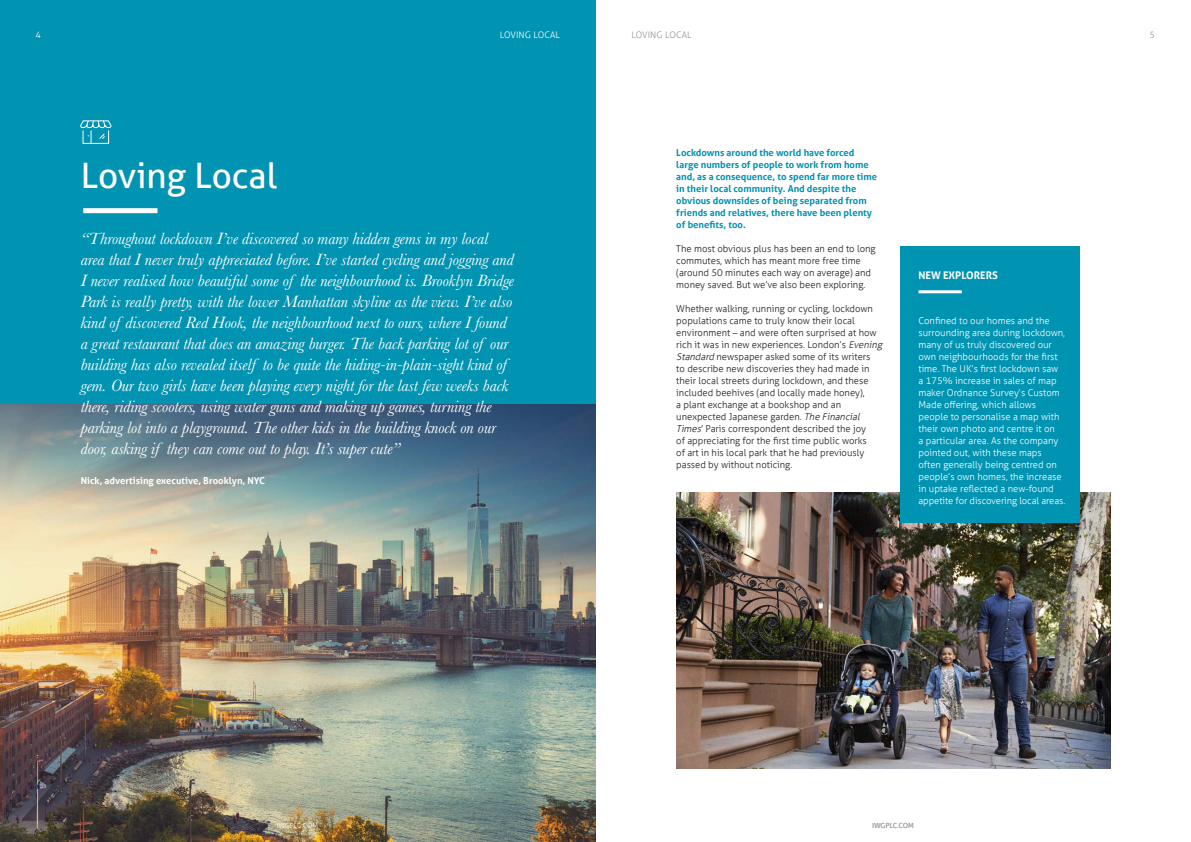
<style>
.page{position:relative;width:1191px;height:842px;background:#fff}
.page>*{position:absolute;margin:0;border:0;box-sizing:border-box;transform-origin:0 0}
.t1{font:35px "Aller";color:#fff}
.Pull_Quote_Bask_Ital{font:italic 17px/21.1px "Baskerville";letter-spacing:-.005em;color:#fff}
.t2{font:700 10.5px "Aller";color:#fff}
.Body_Copy_Aller_Ligh{font:300 9.5px/12px "Aller";color:#231f20}
.Body_Copy_Aller_Ligh-2{font:300 9.5px/12px "Aller";color:#fff}
.Body_Copy_Aller_Ligh-3{font:700 9.5px/12px "Aller";color:#0093b2}
.Pull_Quote_Bask_Ital-2{font:700 9.5px "Aller";color:#fff}
.t3{font:300 9px "Aller";letter-spacing:.01em;color:#939598}
.t4{font:300 9px "Aller";letter-spacing:.01em;color:#fff}
.t5{font:300 7px "Aller";letter-spacing:.01em;color:#fff}
.t6{font:300 7px "Aller";letter-spacing:.01em;color:#939598}
.s1{font-style:italic}
</style>
<div class="page">
<div style="left:0;top:0;width:595px;height:842px;background:#0093b2"></div>
<img style="left:0;top:405px;width:595px;height:437px">
<img style="left:676px;top:492px;width:434px;height:276px">
<div style="left:900px;top:247px;width:179px;height:276px;background:#0093b2"></div>
<hr style="left:918px;top:290px;width:44px;height:3px;background:#fff">
<svg style="left:80px;top:120px;width:32px;height:24px"></svg>
<div style="left:83px;top:208px;width:74px;height:5px;background:#fff"></div>
<p class="t4" style="left:35px;top:29px;width:7px">4</p>
<p class="t4" style="left:500px;top:29px;width:62px">LOVING LOCAL</p>
<p class="t1" style="left:81px;top:154px;width:198px">Loving Local</p>
<p class="Pull_Quote_Bask_Ital" style="left:81px;top:228px;width:435px">“Throughout lockdown I’ve discovered so many hidden gems in my local area that I never truly appreciated before. I’ve started cycling and jogging and I never realised how beautiful some of the neighbourhood is. Brooklyn Bridge Park is really pretty, with the lower Manhattan skyline as the view. I’ve also kind of discovered Red Hook, the neighbourhood next to ours, where I found a great restaurant that does an amazing burger. The back parking lot of our building has also revealed itself to be quite the hiding-in-plain-sight kind of gem. Our two girls have been playing every night for the last few weeks back there, riding scooters, using water guns and making up games, turning the parking lot into a playground. The other kids in the building knock on our door, asking if they can come out to play. It’s super cute”</p>
<p class="Pull_Quote_Bask_Ital-2" style="left:81px;top:474px;width:186px">Nick, advertising executive, Brooklyn, NYC</p>
<p class="t3" style="left:631px;top:29px;width:62px">LOVING LOCAL</p>
<p class="Body_Copy_Aller_Ligh-3" style="left:676px;top:147px;width:202px">Lockdowns around the world have forced large numbers of people to work from home and, as a consequence, to spend far more time in their local community. And despite the obvious downsides of being separated from friends and relatives, there have been plenty of benefits, too.</p>
<p class="Body_Copy_Aller_Ligh" style="left:676px;top:243px;width:201px">The most obvious plus has been an end to long commutes, which has meant more free time (around 50 minutes each way on average) and money saved. But we’ve also been exploring.</p>
<p class="Body_Copy_Aller_Ligh" style="left:676px;top:303px;width:210px">Whether walking, running or cycling, lockdown populations came to truly know their local environment – and were often surprised at how rich it was in new experiences. London’s <span class="s1">Evening Standard</span> newspaper asked some of its writers<br>to describe new discoveries they had made in their local streets during lockdown, and these included beehives (and locally made honey),<br>a plant exchange at a bookshop and an unexpected Japanese garden. <span class="s1">The Financial Times</span>’ Paris correspondent described the joy<br>of appreciating for the first time public works<br>of art in his local park that he had previously passed by without noticing.</p>
<p class="t2" style="left:918px;top:269px;width:81px">NEW EXPLORERS</p>
<p class="Body_Copy_Aller_Ligh-2" style="left:918px;top:315px;width:148px">Confined to our homes and the surrounding area during lockdown, many of us truly discovered our own neighbourhoods for the first time. The UK’s first lockdown saw a 175% increase in sales of map maker Ordnance Survey’s Custom<br>Made offering, which allows people to personalise a map with their own photo and centre it on<br>a particular area. As the company pointed out, with these maps often generally being centred on people’s own homes, the increase in uptake reflected a new-found appetite for discovering local areas.</p>
<p class="t3" style="left:1149px;top:29px;width:7px">5</p>
<p class="t5" style="left:277px;top:821px;width:43px">IWGPLC.COM</p>
<p class="t6" style="left:872px;top:821px;width:43px">IWGPLC.COM</p>
</div>
